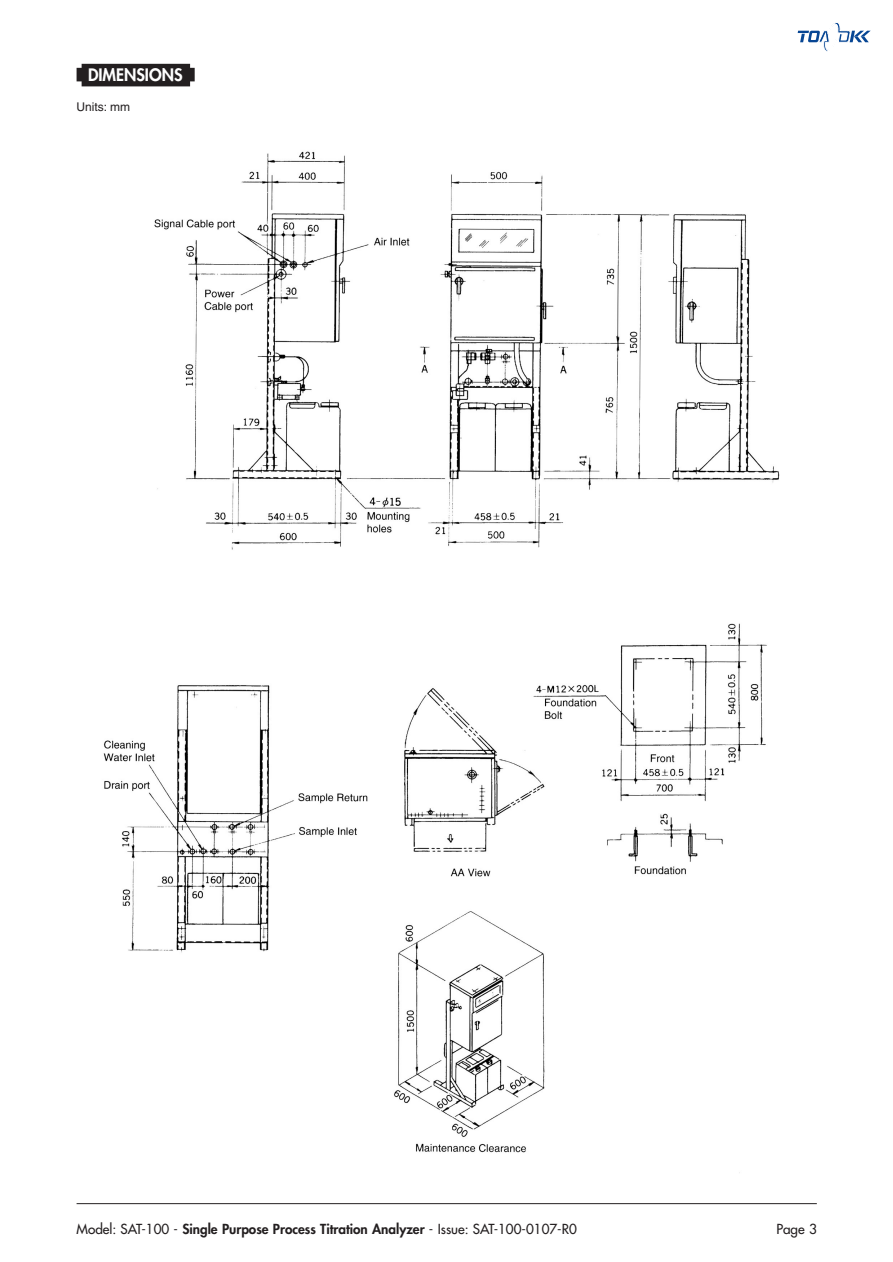
<style>
.page{position:relative;width:893px;height:1262px;background:#fff}
.page>*{position:absolute;margin:0;border:0;box-sizing:border-box;transform-origin:0 0}
.t1{font:800 16.65px "Futura";color:#fff}
.t2{font:800 13.5px "Futura";color:#231f20}
.t3{font:13.5px "Futura";color:#231f20}
.t4{font:12px "Helvetica";color:#231f20}
.s1{font-weight:400}
</style>
<div class="page">
<img style="left:103px;top:151px;width:677px;height:1022px">
<hr style="left:77px;top:1203px;width:739px;height:1px;background:#231f20">
<svg style="left:797px;top:22px;width:73px;height:29px"></svg>
<div style="left:77px;top:68px;width:118px;height:13px;background:#231f20"></div>
<div style="left:82px;top:64px;width:107px;height:22px;background:#231f20"></div>
<p class="t1" style="left:88px;top:67px;width:96px">DIMENSIONS</p>
<p class="t4" style="left:77px;top:102px;width:55px">Units: mm</p>
<p class="t2" style="left:77px;top:1222px;width:502px"><span class="s1">Model: SAT-100 -</span> Single Purpose Process Titration Analyzer <span class="s1">- Issue: SAT-100-0107-R0</span></p>
<p class="t3" style="left:776px;top:1222px;width:42px">Page 3</p>
</div>
